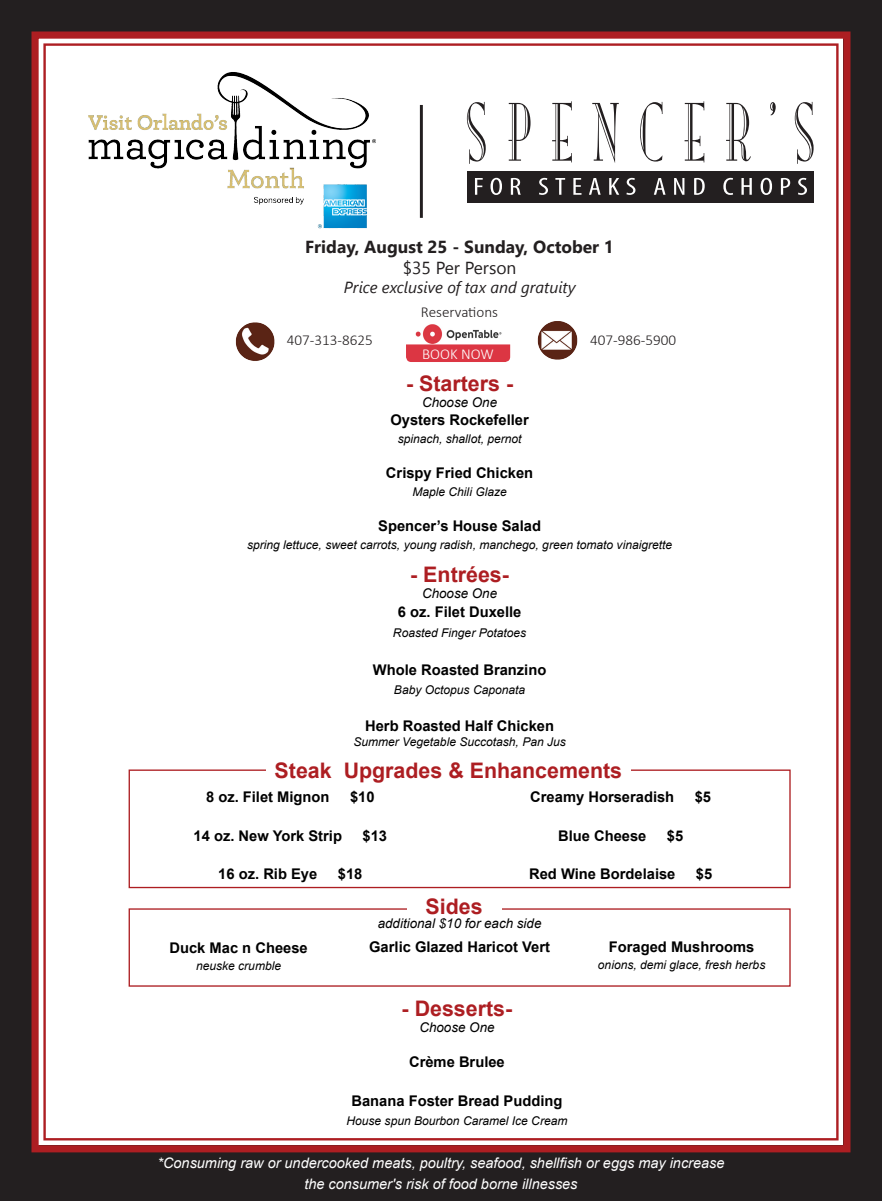
<style>
.page{position:relative;width:882px;height:1201px;background:#231f20}
.page>*{position:absolute;margin:0;border:0;box-sizing:border-box;transform-origin:0 0}
.t1{font:700 21.44px "Arial";color:#ad1e22}
.t2{font:700 17.41px/20.9px "Segoe UI";color:#231f20;text-align:center}
.t3{font:italic 16.1px "Segoe UI";color:#231f20}
.t4{font:300 15.14px "Calibri";color:#231f20}
.t5{font:300 15.14px "Calibri";color:#fff}
.t6{font:700 14.7px "Arial";color:#000}
.t7{font:italic 14.44px "Arial";color:#fff}
.t8{font:italic 13.39px "Arial";color:#000}
.t9{font:italic 12.08px "Arial";color:#000}
.s1{font-weight:400}
</style>
<div class="page">
<div style="left:31px;top:31px;width:820px;height:1122px;background:#fff"></div>
<img style="left:83px;top:71px;width:293px;height:162px">
<svg style="left:467px;top:101px;width:347px;height:63px"></svg>
<div style="left:467px;top:171px;width:346px;height:31px;background:#231f20"></div>
<svg style="left:475px;top:178px;width:8px;height:17px"></svg>
<svg style="left:491px;top:178px;width:11px;height:17px"></svg>
<svg style="left:511px;top:178px;width:10px;height:17px"></svg>
<svg style="left:539px;top:178px;width:9px;height:17px"></svg>
<svg style="left:555px;top:178px;width:10px;height:17px"></svg>
<svg style="left:573px;top:178px;width:9px;height:17px"></svg>
<svg style="left:589px;top:178px;width:12px;height:17px"></svg>
<svg style="left:609px;top:178px;width:10px;height:17px"></svg>
<svg style="left:626px;top:178px;width:9px;height:17px"></svg>
<svg style="left:654px;top:178px;width:12px;height:17px"></svg>
<svg style="left:674px;top:178px;width:10px;height:17px"></svg>
<svg style="left:694px;top:178px;width:11px;height:17px"></svg>
<svg style="left:723px;top:178px;width:10px;height:17px"></svg>
<svg style="left:741px;top:178px;width:11px;height:17px"></svg>
<svg style="left:761px;top:178px;width:11px;height:17px"></svg>
<svg style="left:781px;top:178px;width:9px;height:17px"></svg>
<svg style="left:798px;top:178px;width:9px;height:17px"></svg>
<hr style="left:420px;top:105px;width:3px;height:113px;background:#231f20">
<div style="left:129px;top:769px;width:662px;height:119px;background:#fff;border:1px solid #ad1e22"></div>
<div style="left:266px;top:759px;width:364px;height:21px;background:#fff"></div>
<div style="left:129px;top:908px;width:662px;height:79px;background:#fff"></div>
<div style="left:407px;top:898px;width:95px;height:16px;background:#fff"></div>
<div style="left:406px;top:321px;width:104px;height:41px;background:#fff;border-radius:5px"></div>
<div style="left:406px;top:344px;width:104px;height:18px;background:#dc3643"></div>
<img style="left:415px;top:324px;width:87px;height:20px">
<img style="left:236px;top:321px;width:40px;height:41px">
<img style="left:538px;top:321px;width:40px;height:41px">
<p class="t2" style="left:305px;top:236px;width:310px">Friday, August 25 - Sunday, October 1 <span class="s1">$35 Per Person</span></p>
<p class="t3" style="left:344px;top:276px;width:233px">Price exclusive of tax and gratuity</p>
<p class="t4" style="left:421px;top:303px;width:79px">Reservations</p>
<p class="t5" style="left:422px;top:344px;width:73px">BOOK NOW</p>
<p class="t4" style="left:287px;top:331px;width:88px">407-313-8625</p>
<p class="t4" style="left:590px;top:331px;width:88px">407-986-5900</p>
<p class="t1" style="left:406px;top:369px;width:109px">- Starters -</p>
<p class="t8" style="left:422px;top:394px;width:77px">Choose One</p>
<p class="t6" style="left:390px;top:410px;width:140px">Oysters Rockefeller</p>
<p class="t9" style="left:398px;top:431px;width:125px">spinach, shallot, pernot</p>
<p class="t6" style="left:386px;top:463px;width:149px">Crispy Fried Chicken</p>
<p class="t9" style="left:412px;top:484px;width:96px">Maple Chili Glaze</p>
<p class="t6" style="left:378px;top:516px;width:164px">Spencer’s House Salad</p>
<p class="t9" style="left:247px;top:537px;width:427px">spring lettuce, sweet carrots, young radish, manchego, green tomato vinaigrette</p>
<p class="t1" style="left:410px;top:559px;width:100px">- Entrées-</p>
<p class="t8" style="left:422px;top:585px;width:77px">Choose One</p>
<p class="t6" style="left:398px;top:602px;width:125px">6 oz. Filet Duxelle</p>
<p class="t9" style="left:393px;top:625px;width:135px">Roasted Finger Potatoes</p>
<p class="t6" style="left:373px;top:660px;width:175px">Whole Roasted Branzino</p>
<p class="t9" style="left:394px;top:682px;width:133px">Baby Octopus Caponata</p>
<p class="t6" style="left:365px;top:716px;width:191px">Herb Roasted Half Chicken</p>
<p class="t9" style="left:353px;top:734px;width:214px">Summer Vegetable Succotash, Pan Jus</p>
<p class="t1" style="left:275px;top:755px;width:349px">Steak Upgrades &amp; Enhancements</p>
<p class="t6" style="left:206px;top:786px;width:125px">8 oz. Filet Mignon</p>
<p class="t6" style="left:350px;top:786px;width:26px">$10</p>
<p class="t6" style="left:194px;top:825px;width:150px">14 oz. New York Strip</p>
<p class="t6" style="left:363px;top:825px;width:26px">$13</p>
<p class="t6" style="left:218px;top:864px;width:101px">16 oz. Rib Eye</p>
<p class="t6" style="left:338px;top:864px;width:26px">$18</p>
<p class="t6" style="left:530px;top:786px;width:146px">Creamy Horseradish</p>
<p class="t6" style="left:695px;top:786px;width:18px">$5</p>
<p class="t6" style="left:558px;top:825px;width:90px">Blue Cheese</p>
<p class="t6" style="left:667px;top:825px;width:18px">$5</p>
<p class="t6" style="left:529px;top:864px;width:148px">Red Wine Bordelaise</p>
<p class="t6" style="left:696px;top:864px;width:18px">$5</p>
<p class="t1" style="left:426px;top:891px;width:59px">Sides</p>
<p class="t6" style="left:169px;top:937px;width:140px">Duck Mac n Cheese</p>
<p class="t9" style="left:196px;top:958px;width:87px">neuske crumble</p>
<p class="t8" style="left:378px;top:914px;width:165px">additional $10 for each side</p>
<p class="t6" style="left:369px;top:936px;width:182px">Garlic Glazed Haricot Vert</p>
<p class="t1" style="left:402px;top:993px;width:112px">- Desserts-</p>
<p class="t8" style="left:419px;top:1018px;width:77px">Choose One</p>
<p class="t6" style="left:409px;top:1052px;width:97px">Crème Brulee</p>
<p class="t6" style="left:351px;top:1090px;width:213px">Banana Foster Bread Pudding</p>
<p class="t9" style="left:346px;top:1113px;width:222px">House spun Bourbon Caramel Ice Cream</p>
<p class="t6" style="left:609px;top:936px;width:147px">Foraged Mushrooms</p>
<p class="t9" style="left:598px;top:957px;width:169px">onions, demi glace, fresh herbs</p>
<p class="t7" style="left:157px;top:1154px;width:568px">*Consuming raw or undercooked meats, poultry, seafood, shellfish or eggs may increase</p>
<p class="t7" style="left:304px;top:1175px;width:275px">the consumer's risk of food borne illnesses</p>
</div>
